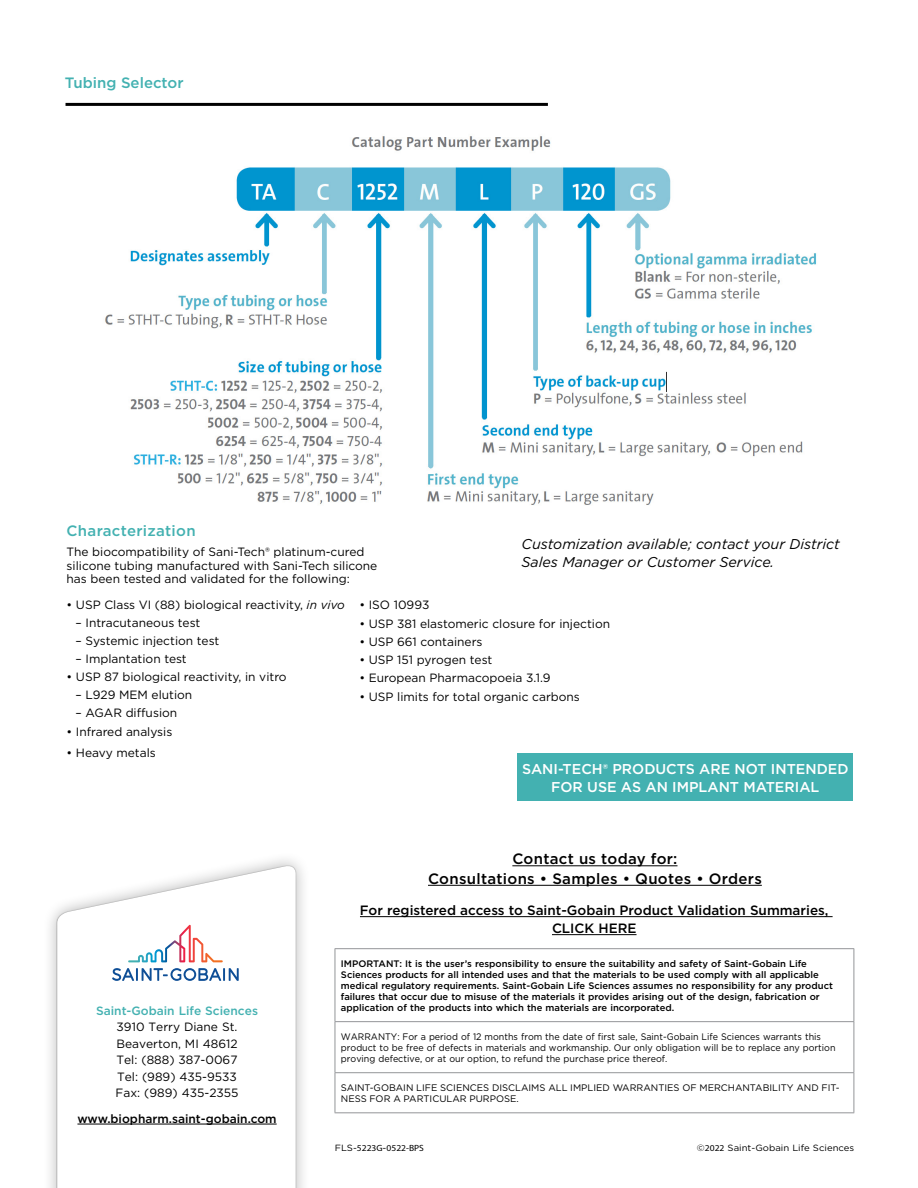
<style>
.page{position:relative;width:918px;height:1188px;background:#fff}
.page>*{position:absolute;margin:0;border:0;box-sizing:border-box;transform-origin:0 0}
.t1{font:500 15px/19.5px "Gotham";letter-spacing:.02em;color:#000;text-align:center}
.t2{font:500 15px "Gotham";letter-spacing:.005em;color:#43b1b1}
.t3{font:italic 14.25px/18px "Gotham";color:#000}
.t4{font:500 14.25px/18px "Gotham";color:#fff;text-align:center}
.t5{font:500 13.5px/18px "Gotham";color:#000;text-align:center}
.t6{font:12px/16.5px "Gotham";color:#000}
.t7{font:500 12px "Gotham";color:#000}
.t8{font:500 12px "Gotham";color:#43b1b1}
.t9{font:500 9.45px/10.9px "Gotham";color:#000}
.t10{font:9.45px/10.9px "Gotham";color:#000;scale:.95 1}
.t11{font:9.45px/10.9px "Gotham";color:#000}
.t12{font:9px "Gotham";color:#000;scale:1.06 1}
.t13{font:9px "Myriad Pro";color:#000;scale:1.06 1}
.s1{font-style:italic}
.s2{font-family:"Gotham"}
.s3{font-family:"Myriad Pro"}
</style>
<div class="page">
<hr style="left:335px;top:948px;width:519px;height:1px;background:#939598">
<hr style="left:335px;top:949px;width:1px;height:72px;background:#939598">
<hr style="left:854px;top:949px;width:1px;height:72px;background:#939598">
<hr style="left:335px;top:1021px;width:519px;height:1px;background:#939598">
<hr style="left:335px;top:1022px;width:1px;height:50px;background:#939598">
<hr style="left:854px;top:1022px;width:1px;height:50px;background:#939598">
<hr style="left:335px;top:1072px;width:519px;height:1px;background:#939598">
<hr style="left:335px;top:1073px;width:1px;height:39px;background:#939598">
<hr style="left:854px;top:1073px;width:1px;height:39px;background:#939598">
<hr style="left:335px;top:1112px;width:519px;height:1px;background:#939598">
<hr style="left:512px;top:865px;width:166px;height:1px;background:#000">
<hr style="left:428px;top:885px;width:334px;height:1px;background:#000">
<hr style="left:360px;top:916px;width:473px;height:1px;background:#000">
<hr style="left:552px;top:934px;width:85px;height:1px;background:#000">
<img style="left:105px;top:136px;width:712px;height:369px">
<hr style="left:66px;top:103px;width:482px;height:3px;background:#000">
<div style="left:518px;top:753px;width:335px;height:48px;background:#43b1b1"></div>
<div style="left:42px;top:851px;width:269px;height:337px;background:#000;opacity:.3"></div>
<svg style="left:57px;top:864px;width:239px;height:324px"></svg>
<svg style="left:112px;top:968px;width:127px;height:13px"></svg>
<svg style="left:128px;top:925px;width:95px;height:37px"></svg>
<hr style="left:77px;top:1124px;width:200px;height:1px;background:#000">
<p class="t2" style="left:65px;top:73px;width:120px">Tubing Selector</p>
<p class="t2" style="left:67px;top:521px;width:131px">Characterization</p>
<p class="t6" style="left:67px;top:545px;width:312px;line-height:13.5px">The biocompatibility of Sani-Tech® platinum-cured silicone tubing manufactured with Sani-Tech silicone has been tested and validated for the following:</p>
<p class="t6" style="left:67px;top:596px;width:280px">• USP Class VI (88) biological reactivity, <span class="s1">in vivo</span></p>
<p class="t6" style="left:76px;top:614px;width:126px">– Intracutaneous test</p>
<p class="t6" style="left:76px;top:632px;width:145px">– Systemic injection test</p>
<p class="t6" style="left:76px;top:650px;width:113px">– Implantation test</p>
<p class="t6" style="left:67px;top:668px;width:222px">• USP 87 biological reactivity, in vitro</p>
<p class="t6" style="left:76px;top:686px;width:118px">– L929 MEM elution</p>
<p class="t6" style="left:76px;top:704px;width:103px">– AGAR diffusion</p>
<p class="t6" style="left:67px;top:723px;width:107px">• Infrared analysis</p>
<p class="t6" style="left:67px;top:744px;width:91px">• Heavy metals</p>
<p class="t3" style="left:522px;top:534px;width:320px">Customization available; contact your District<br>Sales Manager or Customer Service.</p>
<p class="t6" style="left:359px;top:596px;width:71px">• ISO 10993</p>
<p class="t6" style="left:359px;top:615px;width:252px">• USP 381 elastomeric closure for injection</p>
<p class="t6" style="left:359px;top:633px;width:125px">• USP 661 containers</p>
<p class="t6" style="left:359px;top:651px;width:134px">• USP 151 pyrogen test</p>
<p class="t6" style="left:359px;top:669px;width:193px">• European Pharmacopoeia 3.1.9</p>
<p class="t6" style="left:359px;top:689px;width:222px">• USP limits for total organic carbons</p>
<p class="t4" style="left:522px;top:760px;width:328px">SANI-TECH® PRODUCTS ARE NOT INTENDED<br>FOR USE AS AN IMPLANT MATERIAL</p>
<p class="t8" style="left:96px;top:1003px;width:163px">Saint-Gobain Life Sciences</p>
<p class="t6" style="left:116px;top:1019px;width:125px">3910 Terry Diane St.<br>Beaverton, MI 48612<br>Tel: (888) 387-0067<br>Tel: (989) 435-9533<br>Fax: (989) 435-2355</p>
<p class="t7" style="left:77px;top:1111px;width:201px">www.biopharm.saint-gobain.com</p>
<p class="t1" style="left:428px;top:849px;width:335px">Contact us today for:<br>Consultations • Samples • Quotes • Orders</p>
<p class="t5" style="left:360px;top:901px;width:470px">For registered access to Saint-Gobain Product Validation Summaries,<br>CLICK HERE</p>
<p class="t9" style="left:341px;top:958px;width:494px">IMPORTANT: It is the user’s responsibility to ensure the suitability and safety of Saint-Gobain Life Sciences products for all intended uses and that the materials to be used comply with all applicable medical regulatory requirements. Saint-Gobain Life Sciences assumes no responsibility for any product failures that occur due to misuse of the materials it provides arising out of the design, fabrication or application of the products into which the materials are incorporated.</p>
<p class="t10" style="left:341px;top:1031px;width:522px">WARRANTY: For a period of 12 months from the date of first sale, Saint-Gobain Life Sciences warrants this product to be free of defects in materials and workmanship. Our only obligation will be to replace any portion proving defective, or at our option, to refund the purchase price thereof.</p>
<p class="t11" style="left:341px;top:1082px;width:500px">SAINT-GOBAIN LIFE SCIENCES DISCLAIMS ALL IMPLIED WARRANTIES OF MERCHANTABILITY AND FIT-<br>NESS FOR A PARTICULAR PURPOSE.</p>
<p class="t13" style="left:335px;top:1143px;width:86px"><span class="s2">FLS-</span>5223G<span class="s2">-</span>0522-BPS</p>
<p class="t12" style="left:697px;top:1142px;width:150px">©<span class="s3">2022</span> Saint-Gobain Life Sciences</p>
</div>
